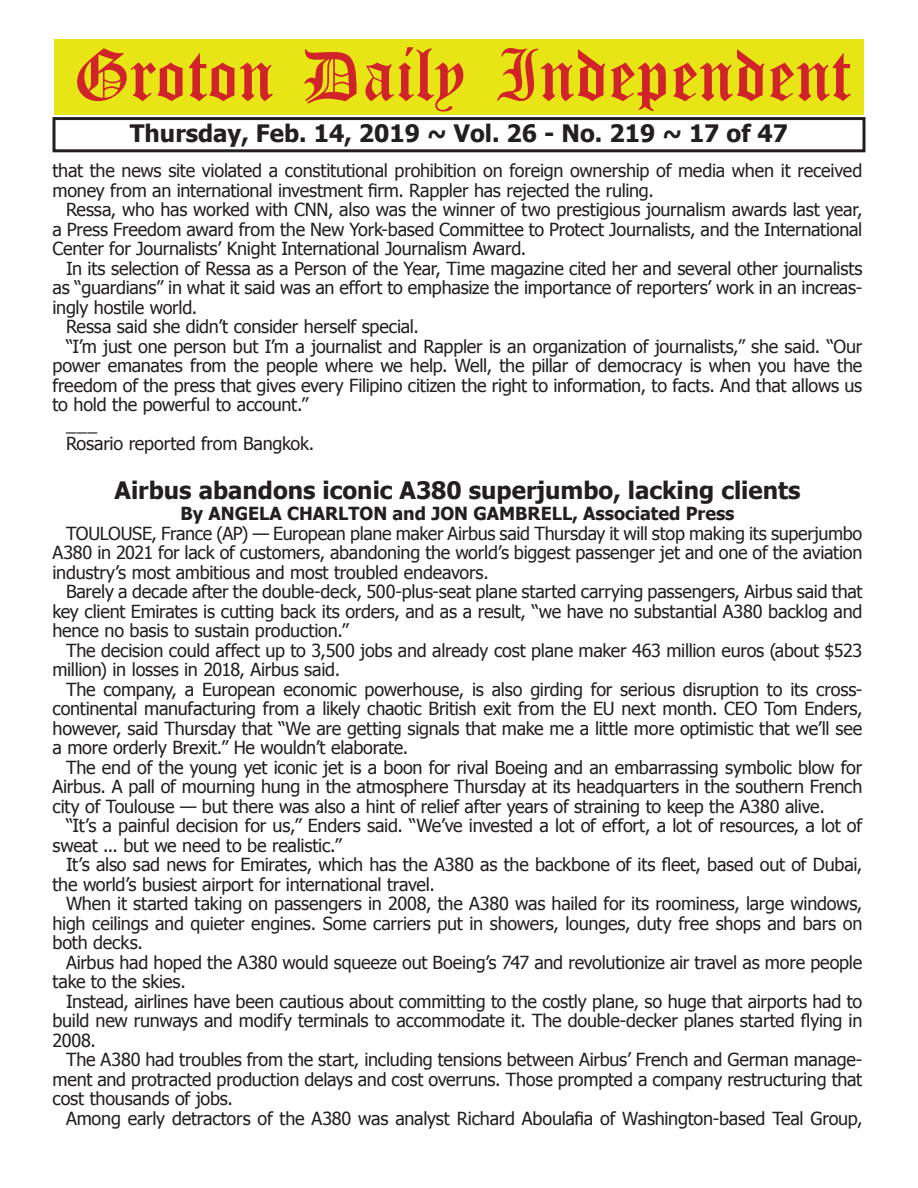
<style>
.page{position:relative;width:918px;height:1188px;background:#fff}
.page>*{position:absolute;margin:0;border:0;box-sizing:border-box;transform-origin:0 0}
.t1{font:54px "Old English Five";color:#d1232a}
.t2{font:700 24px "Tahoma";color:#231f20}
.t3{font:18px/19.5px "Tahoma";letter-spacing:-.01em;color:#231f20;text-align:justify}
.t4{font:700 18px "Tahoma";color:#231f20}
</style>
<div class="page">
<div style="left:52px;top:117px;width:814px;height:35px;border:3px solid #231f20"></div>
<div style="left:54px;top:40px;width:810px;height:75px;background:#e7e515"></div>
<h1 class="t1" style="left:73px;top:50px;width:779px">Groton Daily Independent</h1>
<h2 class="t2" style="left:130px;top:116px;width:660px">Thursday, Feb. 14, 2019 ~ Vol. 26 - No. 219 ~ 17 of 47</h2>
<p class="t3" style="left:52px;top:160px;width:811px">that the news site violated a constitutional prohibition on foreign ownership of media when it received money from an international investment firm. Rappler has rejected the ruling.</p>
<p class="t3" style="left:52px;top:199px;width:811px;text-indent:14px">Ressa, who has worked with CNN, also was the winner of two prestigious journalism awards last year, a Press Freedom award from the New York-based Committee to Protect Journalists, and the International Center for Journalists’ Knight International Journalism Award.</p>
<p class="t3" style="left:66px;top:258px;width:798px">In its selection of Ressa as a Person of the Year, Time magazine cited her and several other journalists</p>
<p class="t3" style="left:52px;top:277px;width:811px">as “guardians” in what it said was an effort to emphasize the importance of reporters’ work in an increas-</p>
<p class="t3" style="left:52px;top:297px;width:146px">ingly hostile world.</p>
<p class="t3" style="left:66px;top:316px;width:354px">Ressa said she didn’t consider herself special.</p>
<p class="t3" style="left:66px;top:336px;width:798px">“I’m just one person but I’m a journalist and Rappler is an organization of journalists,” she said. “Our</p>
<p class="t3" style="left:52px;top:355px;width:811px">power emanates from the people where we help. Well, the pillar of democracy is when you have the</p>
<p class="t3" style="left:52px;top:375px;width:811px">freedom of the press that gives every Filipino citizen the right to information, to facts. And that allows us</p>
<p class="t3" style="left:52px;top:394px;width:257px">to hold the powerful to account.”</p>
<p class="t3" style="left:66px;top:414px;width:33px">___</p>
<p class="t3" style="left:66px;top:433px;width:250px">Rosario reported from Bangkok.</p>
<h2 class="t2" style="left:115px;top:473px;width:687px">Airbus abandons iconic A380 superjumbo, lacking clients</h2>
<p class="t4" style="left:180px;top:501px;width:556px">By ANGELA CHARLTON and JON GAMBRELL, Associated Press</p>
<p class="t3" style="left:53px;top:523px;width:811px;text-indent:14px">TOULOUSE, France (AP) — European plane maker Airbus said Thursday it will stop making its superjumbo A380 in 2021 for lack of customers, abandoning the world’s biggest passenger jet and one of the aviation industry’s most ambitious and most troubled endeavors.</p>
<p class="t3" style="left:53px;top:581px;width:812px;text-indent:14px">Barely a decade after the double-deck, 500-plus-seat plane started carrying passengers, Airbus said that key client Emirates is cutting back its orders, and as a result, “we have no substantial A380 backlog and hence no basis to sustain production.”</p>
<p class="t3" style="left:53px;top:640px;width:811px;text-indent:14px">The decision could affect up to 3,500 jobs and already cost plane maker 463 million euros (about $523 million) in losses in 2018, Airbus said.</p>
<p class="t3" style="left:53px;top:679px;width:812px;text-indent:14px">The company, a European economic powerhouse, is also girding for serious disruption to its cross&shy;continental manufacturing from a likely chaotic British exit from the EU next month. CEO Tom Enders, however, said Thursday that “We are getting signals that make me a little more optimistic that we’ll see a more orderly Brexit.” He wouldn’t elaborate.</p>
<p class="t3" style="left:53px;top:757px;width:812px;text-indent:14px">The end of the young yet iconic jet is a boon for rival Boeing and an embarrassing symbolic blow for Airbus. A pall of mourning hung in the atmosphere Thursday at its headquarters in the southern French city of Toulouse — but there was also a hint of relief after years of straining to keep the A380 alive.</p>
<p class="t3" style="left:53px;top:815px;width:811px;text-indent:14px">“It’s a painful decision for us,” Enders said. “We’ve invested a lot of effort, a lot of resources, a lot of sweat ... but we need to be realistic.”</p>
<p class="t3" style="left:53px;top:854px;width:811px;text-indent:14px">It’s also sad news for Emirates, which has the A380 as the backbone of its fleet, based out of Dubai, the world’s busiest airport for international travel.</p>
<p class="t3" style="left:53px;top:893px;width:811px;text-indent:14px">When it started taking on passengers in 2008, the A380 was hailed for its roominess, large windows, high ceilings and quieter engines. Some carriers put in showers, lounges, duty free shops and bars on both decks.</p>
<p class="t3" style="left:53px;top:952px;width:811px;text-indent:14px">Airbus had hoped the A380 would squeeze out Boeing’s 747 and revolutionize air travel as more people take to the skies.</p>
<p class="t3" style="left:53px;top:991px;width:811px;text-indent:14px">Instead, airlines have been cautious about committing to the costly plane, so huge that airports had to build new runways and modify terminals to accommodate it. The double-decker planes started flying in 2008.</p>
<p class="t3" style="left:53px;top:1049px;width:812px;text-indent:14px">The A380 had troubles from the start, including tensions between Airbus’ French and German manage&shy;ment and protracted production delays and cost overruns. Those prompted a company restructuring that cost thousands of jobs.</p>
<p class="t3" style="left:66px;top:1108px;width:798px">Among early detractors of the A380 was analyst Richard Aboulafia of Washington-based Teal Group,</p>
</div>
